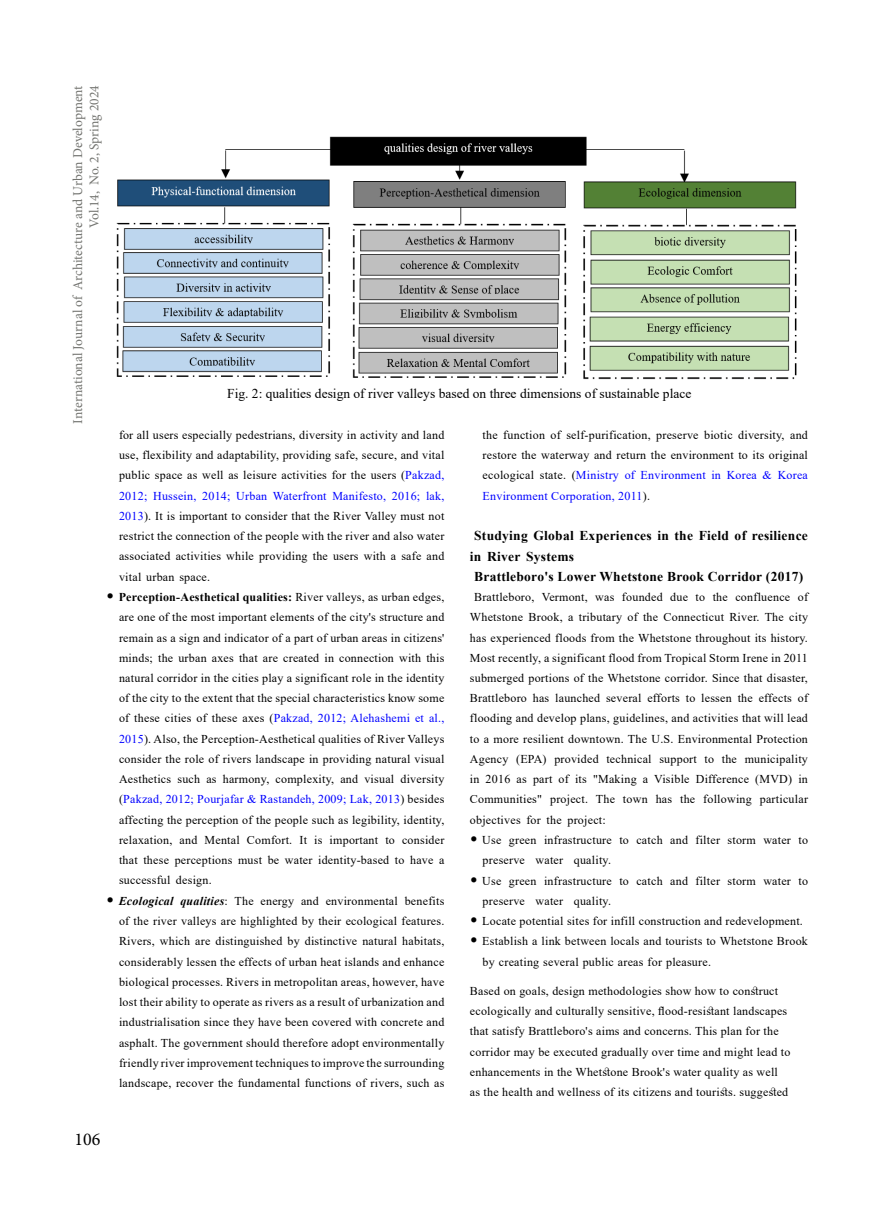
<style>
.page{position:relative;width:893px;height:1212px;background:#fff}
.page>*{position:absolute;margin:0;border:0;box-sizing:border-box;transform-origin:0 0}
.t1{font:18px "Minion Pro";color:#000}
.t2{font:700 13.5px "Times New Roman";letter-spacing:.02em;color:#000}
.t3{font:13.5px/16.2px "Minion Pro";letter-spacing:-.005em;color:#737470;text-align:right}
.t4{font:13.5px "Times New Roman";color:#000}
.t5{font:12px/20.2px "Times New Roman";letter-spacing:.02em;color:#000;text-align:justify}
.s1{color:#00f}
.s2{font-family:"Calibri";font-size:16.5px}
.s3{font-weight:700}
.s4{font-weight:700;font-style:italic}
</style>
<div class="page">
<img style="left:116px;top:136px;width:681px;height:244px">
<p class="t3" style="left:70px;top:423px;width:339px;rotate:-90deg">International Journal of Architecture and Urban Development<br>Vol.14, No. 2, Spring 2024</p>
<p class="t4" style="left:227px;top:383px;width:466px">Fig. 2: qualities design of river valleys based on three dimensions of sustainable place</p>
<p class="t5" style="left:119px;top:424px;width:327px">for all users especially pedestrians, diversity in activity and land use, flexibility and adaptability, providing safe, secure, and vital public space as well as leisure activities for the users (<span class="s1">Pakzad, 2012; Hussein, 2014; Urban Waterfront Manifesto, 2016; lak, 2013</span>). It is important to consider that the River Valley must not restrict the connection of the people with the river and also water associated activities while providing the users with a safe and vital urban space.</p>
<p class="t5" style="left:119px;top:586px;width:327px;text-indent:-13px"><span class="s2">•</span> <span class="s3">Perception-Aesthetical qualities:</span> River valleys, as urban edges, are one of the most important elements of the city's structure and remain as a sign and indicator of a part of urban areas in citizens' minds; the urban axes that are created in connection with this natural corridor in the cities play a significant role in the identity of the city to the extent that the special characteristics know some of these cities of these axes (<span class="s1">Pakzad, 2012; Alehashemi et al., 2015</span>). Also, the Perception-Aesthetical qualities of River Valleys consider the role of rivers landscape in providing natural visual Aesthetics such as harmony, complexity, and visual diversity (<span class="s1">Pakzad, 2012; Pourjafar &amp; Rastandeh, 2009; Lak, 2013</span>) besides affecting the perception of the people such as legibility, identity, relaxation, and Mental Comfort. It is important to consider that these perceptions must be water identity-based to have a successful design.</p>
<p class="t5" style="left:119px;top:890px;width:327px;text-indent:-13px"><span class="s2">•</span> <span class="s4">Ecological qualities</span>: The energy and environmental benefits of the river valleys are highlighted by their ecological features.<br>Rivers, which are distinguished by distinctive natural habitats, considerably lessen the effects of urban heat islands and enhance biological processes. Rivers in metropolitan areas, however, have lost their ability to operate as rivers as a result of urbanization and industrialisation since they have been covered with concrete and asphalt. The government should therefore adopt environmentally friendly river improvement techniques to improve the surrounding landscape, recover the fundamental functions of rivers, such as</p>
<h1 class="t1" style="left:74px;top:1127px;width:27px">106</h1>
<p class="t5" style="left:483px;top:424px;width:327px">the function of self-purification, preserve biotic diversity, and restore the waterway and return the environment to its original ecological state. (<span class="s1">Ministry of Environment in Korea &amp; Korea Environment Corporation, 2011</span>).</p>
<p class="t2" style="left:474px;top:526px;width:335px">Studying Global Experiences in the Field of resilience</p>
<p class="t2" style="left:470px;top:546px;width:106px">in River Systems</p>
<p class="t2" style="left:474px;top:566px;width:331px">Brattleboro's Lower Whetstone Brook Corridor (2017)</p>
<p class="t5" style="left:470px;top:586px;width:340px;text-indent:4px">Brattleboro, Vermont, was founded due to the confluence of Whetstone Brook, a tributary of the Connecticut River. The city has experienced floods from the Whetstone throughout its history.<br>Most recently, a significant flood from Tropical Storm Irene in 2011 submerged portions of the Whetstone corridor. Since that disaster, Brattleboro has launched several efforts to lessen the effects of flooding and develop plans, guidelines, and activities that will lead to a more resilient downtown. The U.S. Environmental Protection Agency (EPA) provided technical support to the municipality in 2016 as part of its "Making a Visible Difference (MVD) in Communities" project. The town has the following particular objectives for the project:</p>
<p class="t5" style="left:483px;top:829px;width:327px;text-indent:-13px"><span class="s2">•</span> Use green infrastructure to catch and filter storm water to preserve water quality.</p>
<p class="t5" style="left:483px;top:870px;width:327px;text-indent:-13px"><span class="s2">•</span> Use green infrastructure to catch and filter storm water to preserve water quality.</p>
<p class="t5" style="left:470px;top:910px;width:335px"><span class="s2">•</span> Locate potential sites for infill construction and redevelopment.</p>
<p class="t5" style="left:483px;top:931px;width:327px;text-indent:-13px"><span class="s2">•</span> Establish a link between locals and tourists to Whetstone Brook by creating several public areas for pleasure.</p>
<p class="t5" style="left:470px;top:980px;width:322px;text-align:left">Based on goals, design methodologies show how to construct ecologically and culturally sensitive, flood-resistant landscapes that satisfy Brattleboro's aims and concerns. This plan for the corridor may be executed gradually over time and might lead to enhancements in the Whetstone Brook's water quality as well as the health and wellness of its citizens and tourists. suggested</p>
</div>
